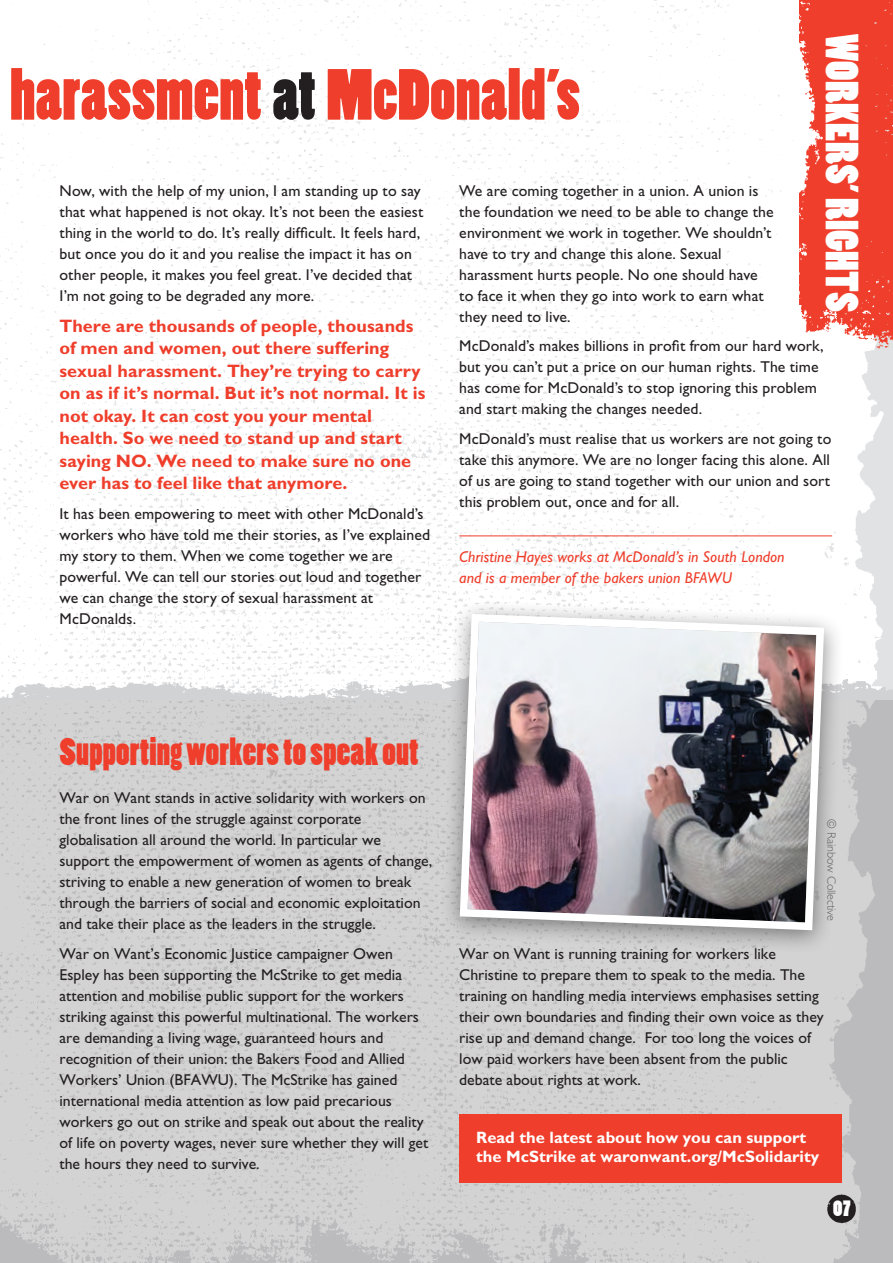
<style>
.page{position:relative;width:893px;height:1263px;background:#fff}
.page>*{position:absolute;margin:0;border:0;box-sizing:border-box;transform-origin:0 0}
.t1{font:67.5px "Poplar Std";color:#ef3e2b}
.t2{font:43.5px "Poplar Std";letter-spacing:.005em;color:#fff}
.t3{font:36px "Poplar Std";letter-spacing:.005em;color:#ef3e2b}
.t4{font:21px "Poplar Std";color:#fff}
.t5{font:700 18px/22.5px "Gill Sans Std";letter-spacing:.005em;color:#ef3e2b}
.t6{font:700 16.5px/19.5px "Gill Sans Std";color:#fff}
.t7{font:15.75px/21px "Gill Sans Std";color:#231f20}
.t8{font:italic 15.75px/21px "Gill Sans Std";letter-spacing:.005em;color:#ef3e2b}
.t9{font:300 12px "Gill Sans Std";letter-spacing:-.01em;color:#636366}
.s1{color:#231f20}
</style>
<div class="page">
<img style="left:0;top:0;width:893px;height:656px">
<svg style="left:0;top:699px;width:893px;height:564px;background:#cfcecf"></svg>
<img style="left:799px;top:0;width:94px;height:392px">
<div style="left:459px;top:1114px;width:383px;height:68px;background:#ef3e2b"></div>
<img style="left:826px;top:1193px;width:32px;height:33px">
<hr style="left:459px;top:535px;width:373px;height:1px;background:#ef3e2b">
<img style="left:0;top:656px;width:893px;height:43px">
<div style="left:440px;top:598px;width:404px;height:356px;background:#231f20;opacity:.5"></div>
<img style="left:456px;top:610px;width:372px;height:324px">
<h2 class="t2" style="left:866px;top:34px;width:280px;rotate:90deg">WORKERS’ RIGHTS</h2>
<h1 class="t1" style="left:10px;top:58px;width:572px">harassment <span class="s1">at</span> McDonald’s</h1>
<p class="t7" style="left:60px;top:180px;width:365px">Now, with the help of my union, I am standing up to say that what happened is not okay. It’s not been the easiest thing in the world to do. It’s really difficult. It feels hard, but once you do it and you realise the impact it has on other people, it makes you feel great. I’ve decided that I’m not going to be degraded any more.</p>
<p class="t5" style="left:60px;top:314px;width:367px">There are thousands of people, thousands of men and women, out there suffering sexual harassment. They’re trying to carry on as if it’s normal. But it’s not normal. It is not okay. It can cost you your mental health. So we need to stand up and start saying NO. We need to make sure no one ever has to feel like that anymore.</p>
<p class="t7" style="left:60px;top:503px;width:372px">It has been empowering to meet with other McDonald’s workers who have told me their stories, as I’ve explained my story to them. When we come together we are powerful. We can tell our stories out loud and together we can change the story of sexual harassment at McDonalds.</p>
<p class="t7" style="left:459px;top:180px;width:316px">We are coming together in a union. A union is the foundation we need to be able to change the environment we work in together. We shouldn’t have to try and change this alone. Sexual harassment hurts people. No one should have to face it when they go into work to earn what they need to live.</p>
<p class="t7" style="left:459px;top:335px;width:366px">McDonald’s makes billions in profit from our hard work, but you can’t put a price on our human rights. The time has come for McDonald’s to stop ignoring this problem and start making the changes needed.</p>
<p class="t7" style="left:459px;top:428px;width:374px;text-align:justify">McDonald’s must realise that us workers are not going to take this anymore. We are no longer facing this alone. All of us are going to stand together with our union and sort this problem out, once and for all.</p>
<p class="t8" style="left:459px;top:546px;width:327px">Christine Hayes works at McDonald’s in South London and is a member of the bakers union BFAWU</p>
<h3 class="t3" style="left:60px;top:732px;width:360px">Supporting workers to speak out</h3>
<p class="t7" style="left:60px;top:788px;width:374px">War on Want stands in active solidarity with workers on the front lines of the struggle against corporate globalisation all around the world. In particular we support the empowerment of women as agents of change, striving to enable a new generation of women to break through the barriers of social and economic exploitation and take their place as the leaders in the struggle.</p>
<p class="t7" style="left:60px;top:943px;width:370px">War on Want’s Economic Justice campaigner Owen Espley has been supporting the McStrike to get media attention and mobilise public support for the workers striking against this powerful multinational. The workers are demanding a living wage, guaranteed hours and recognition of their union: the Bakers Food and Allied Workers’ Union (BFAWU). The McStrike has gained international media attention as low paid precarious workers go out on strike and speak out about the reality of life on poverty wages, never sure whether they will get the hours they need to survive.</p>
<p class="t7" style="left:459px;top:944px;width:366px">War on Want is running training for workers like Christine to prepare them to speak to the media. The training on handling media interviews emphasises setting their own boundaries and finding their own voice as they rise up and demand change. For too long the voices of low paid workers have been absent from the public debate about rights at work.</p>
<p class="t9" style="left:838px;top:819px;width:103px;rotate:90deg">© Rainbow Collective</p>
<p class="t6" style="left:476px;top:1127px;width:344px">Read the latest about how you can support the McStrike at waronwant.org/McSolidarity</p>
<h3 class="t4" style="left:833px;top:1197px;width:19px">07</h3>
</div>
